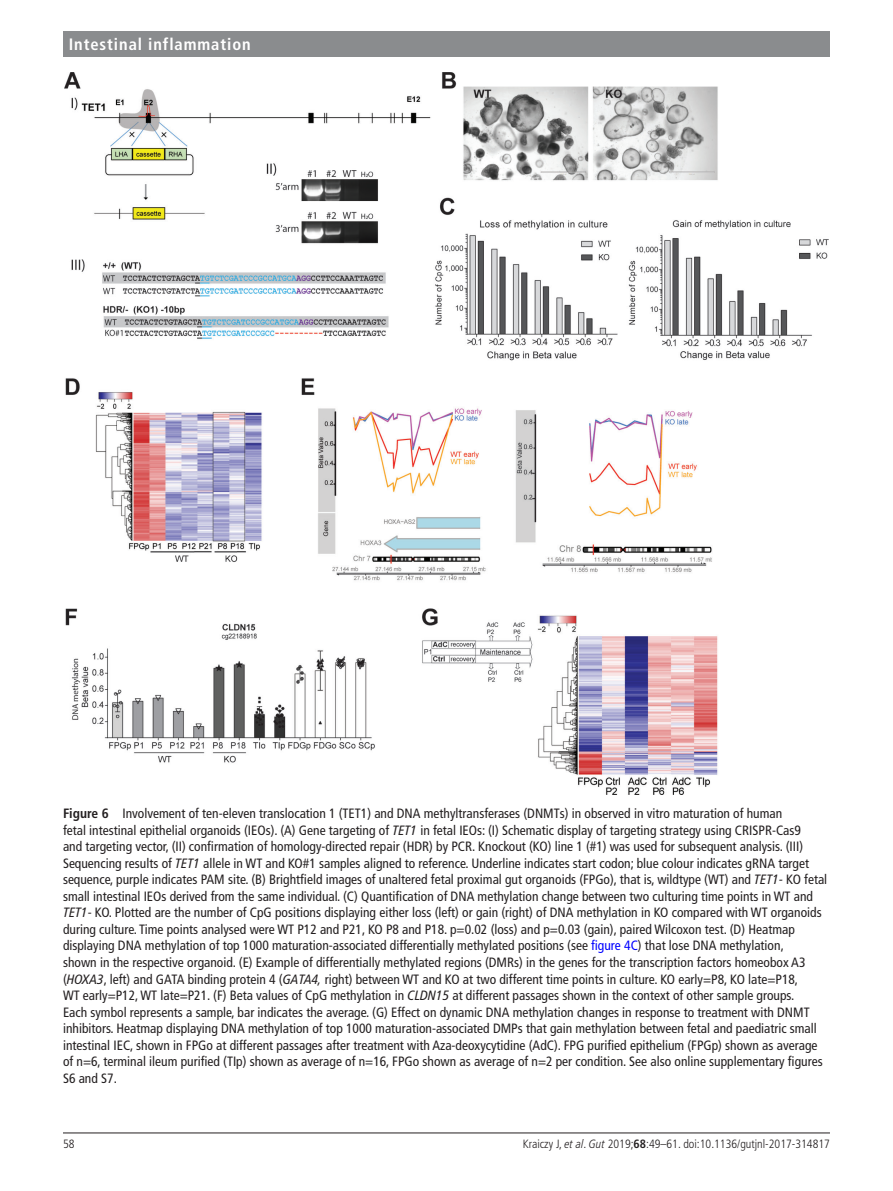
<style>
.page{position:relative;width:893px;height:1191px;background:#fff}
.page>*{position:absolute;margin:0;border:0;box-sizing:border-box;transform-origin:0 0}
.t1{font:700 condensed 16.5px "Frutiger LT Pro";letter-spacing:.055em;color:#fff}
.t2{font:condensed 13.5px/16.5px "Frutiger LT Pro";color:#231f20}
.t3{font:300 condensed 12px "Frutiger LT Pro";color:#231f20}
.s1{font-weight:700}
.s2{font-style:italic}
.s3{color:#00f}
</style>
<div class="page">
<hr style="left:63px;top:1132px;width:767px;height:1px;background:#231f20">
<div style="left:63px;top:31px;width:767px;height:25px;background:#8a8c8e"></div>
<img style="left:64px;top:72px;width:764px;height:722px">
<p class="t1" style="left:69px;top:34px;width:184px">Intestinal inflammation</p>
<p class="t2" style="left:63px;top:805px;width:766px"><span class="s1">Figure 6</span> Involvement of ten-eleven translocation 1 (TET1) and DNA methyltransferases (DNMTs) in observed in vitro maturation of human<br>fetal intestinal epithelial organoids (IEOs). (A) Gene targeting of <span class="s2">TET1</span> in fetal IEOs: (I) Schematic display of targeting strategy using CRISPR-Cas9<br>and targeting vector, (II) confirmation of homology-directed repair (HDR) by PCR. Knockout (KO) line 1 (#1) was used for subsequent analysis. (III)<br>Sequencing results of <span class="s2">TET1</span> allele in WT and KO#1 samples aligned to reference. Underline indicates start codon; blue colour indicates gRNA target sequence, purple indicates PAM site. (B) Brightfield images of unaltered fetal proximal gut organoids (FPGo), that is, wildtype (WT) and <span class="s2">TET1-</span> KO fetal small intestinal IEOs derived from the same individual. (C) Quantification of DNA methylation change between two culturing time points in WT and <span class="s2">TET1</span>- KO. Plotted are the number of CpG positions displaying either loss (left) or gain (right) of DNA methylation in KO compared with WT organoids during culture. Time points analysed were WT P12 and P21, KO P8 and P18. p=0.02 (loss) and p=0.03 (gain), paired Wilcoxon test. (D) Heatmap displaying DNA methylation of top 1000 maturation-associated differentially methylated positions (see <span class="s3">figure 4C</span>) that lose DNA methylation,<br>shown in the respective organoid. (E) Example of differentially methylated regions (DMRs) in the genes for the transcription factors homeobox A3 (<span class="s2">HOXA3</span>, left) and GATA binding protein 4 (<span class="s2">GATA4,</span> right) between WT and KO at two different time points in culture. KO early=P8, KO late=P18,<br>WT early=P12, WT late=P21. (F) Beta values of CpG methylation in <span class="s2">CLDN15</span> at different passages shown in the context of other sample groups.<br>Each symbol represents a sample, bar indicates the average. (G) Effect on dynamic DNA methylation changes in response to treatment with DNMT inhibitors. Heatmap displaying DNA methylation of top 1000 maturation-associated DMPs that gain methylation between fetal and paediatric small intestinal IEC, shown in FPGo at different passages after treatment with Aza-deoxycytidine (AdC). FPG purified epithelium (FPGp) shown as average of n=6, terminal ileum purified (TIp) shown as average of n=16, FPGo shown as average of n=2 per condition. See also online supplementary figures S6 and S7.</p>
<p class="t3" style="left:63px;top:1136px;width:13px">58</p>
<p class="t3" style="left:523px;top:1136px;width:309px">Kraiczy J, <span class="s2">et al</span>. <span class="s2">Gut</span> 2019;<span class="s1">68</span>:49–61. doi:10.1136/gutjnl-2017-314817</p>
</div>
